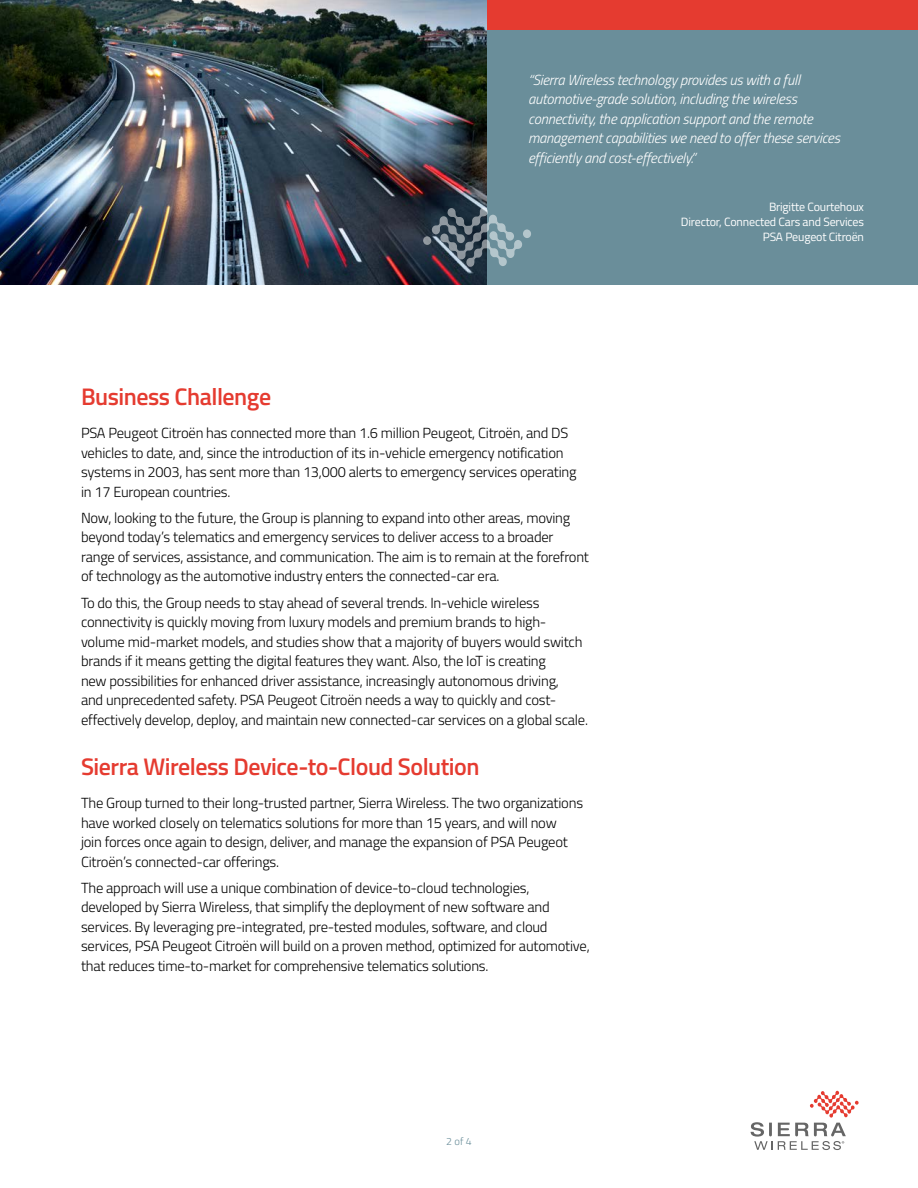
<style>
.page{position:relative;width:918px;height:1188px;background:#fff}
.page>*{position:absolute;margin:0;border:0;box-sizing:border-box;transform-origin:0 0}
.t1{font:600 24px "Titillium Web";letter-spacing:-.02em;color:#e53b30}
.t2{font:300 14.7px/19.5px "Titillium Web";letter-spacing:-.015em;color:#000}
.t3{font:italic 300 14.7px/19.5px "Titillium Web";letter-spacing:-.015em;color:#fff}
.t4{font:12px/15px "Titillium Web";letter-spacing:-.015em;color:#fff;text-align:right}
.t5{font:300 10.5px "Titillium Web";color:#6a8e9a}
</style>
<div class="page">
<img style="left:0;top:0;width:487px;height:285px">
<div style="left:487px;top:0;width:431px;height:285px;background:#6a8e9a"></div>
<div style="left:487px;top:0;width:431px;height:30px;background:#e53b30"></div>
<svg style="left:423px;top:207px;width:108px;height:60px"></svg>
<svg style="left:751px;top:1091px;width:108px;height:59px"></svg>
<p class="t3" style="left:528px;top:69px;width:313px">“Sierra Wireless technology provides us with a full automotive-grade solution, including the wireless connectivity, the application support and the remote management capabilities we need to offer these services efficiently and cost-effectively.”</p>
<p class="t4" style="left:681px;top:198px;width:185px">Brigitte Courtehoux<br>Director, Connected Cars and Services<br>PSA Peugeot Citroën</p>
<h1 class="t1" style="left:81px;top:379px;width:192px">Business Challenge</h1>
<p class="t2" style="left:81px;top:423px;width:497px">PSA Peugeot Citroën has connected more than 1.6 million Peugeot, Citroën, and DS vehicles to date, and, since the introduction of its in-vehicle emergency notification systems in 2003, has sent more than 13,000 alerts to emergency services operating in 17 European countries.</p>
<p class="t2" style="left:81px;top:507px;width:510px">Now, looking to the future, the Group is planning to expand into other areas, moving beyond today’s telematics and emergency services to deliver access to a broader range of services, assistance, and communication. The aim is to remain at the forefront of technology as the automotive industry enters the connected-car era.</p>
<p class="t2" style="left:81px;top:592px;width:509px">To do this, the Group needs to stay ahead of several trends. In-vehicle wireless connectivity is quickly moving from luxury models and premium brands to high&shy;volume mid-market models, and studies show that a majority of buyers would switch brands if it means getting the digital features they want. Also, the IoT is creating<br>new possibilities for enhanced driver assistance, increasingly autonomous driving,<br>and unprecedented safety. PSA Peugeot Citroën needs a way to quickly and cost&shy;effectively develop, deploy, and maintain new connected-car services on a global scale.</p>
<h1 class="t1" style="left:81px;top:749px;width:400px">Sierra Wireless Device-to-Cloud Solution</h1>
<p class="t2" style="left:81px;top:793px;width:504px">The Group turned to their long-trusted partner, Sierra Wireless. The two organizations have worked closely on telematics solutions for more than 15 years, and will now<br>join forces once again to design, deliver, and manage the expansion of PSA Peugeot Citroën’s connected-car offerings.</p>
<p class="t2" style="left:81px;top:877px;width:510px">The approach will use a unique combination of device-to-cloud technologies, developed by Sierra Wireless, that simplify the deployment of new software and services. By leveraging pre-integrated, pre-tested modules, software, and cloud services, PSA Peugeot Citroën will build on a proven method, optimized for automotive, that reduces time-to-market for comprehensive telematics solutions.</p>
<p class="t5" style="left:446px;top:1134px;width:27px">2 of 4</p>
</div>
